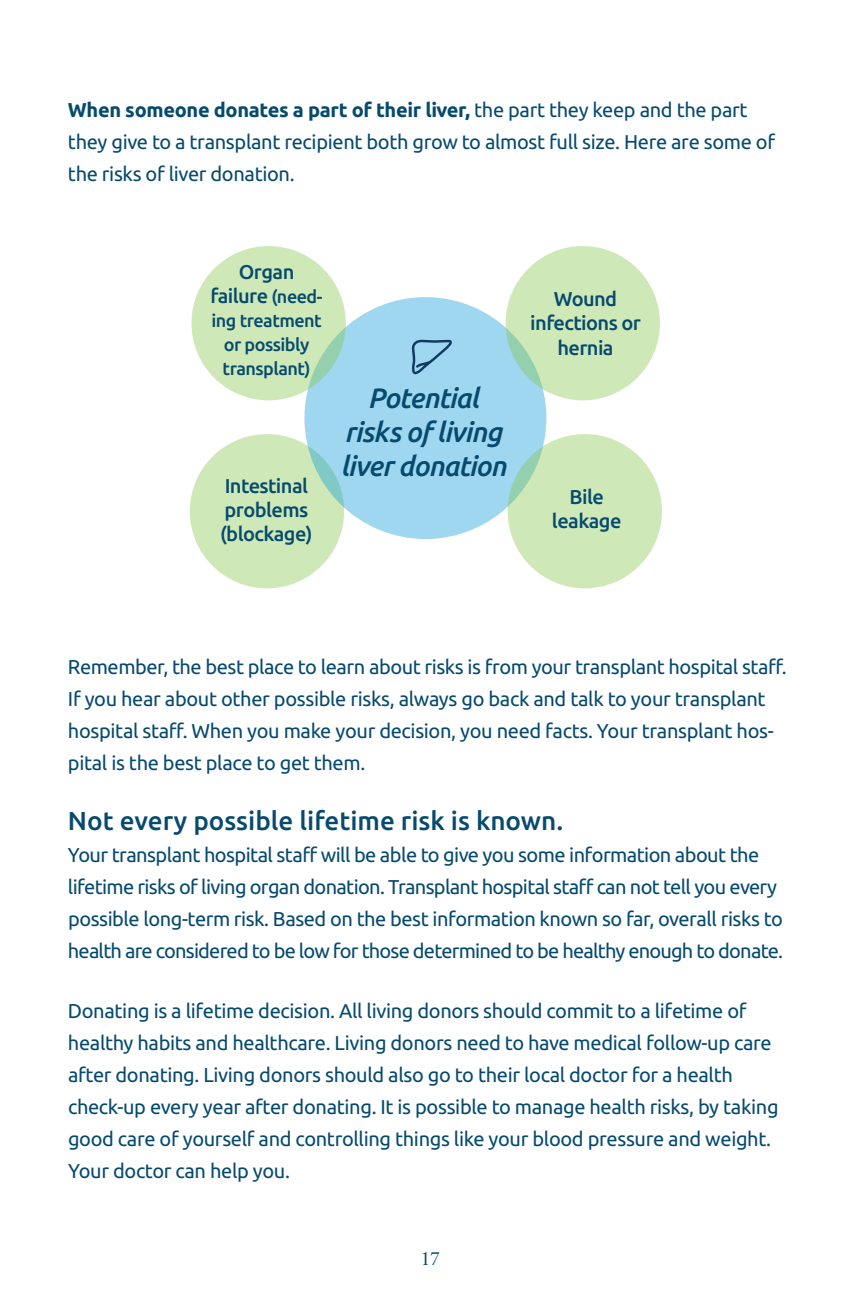
<style>
.page{position:relative;width:865px;height:1296px;background:#fff}
.page>*{position:absolute;margin:0;border:0;box-sizing:border-box;transform-origin:0 0}
.t1{font:italic 500 28px/34px "Ubuntu";letter-spacing:-.03em;color:#064a6e;text-align:center}
.t2{font:500 26px "Ubuntu";color:#064a6e}
.t3{font:20px/32px "Ubuntu";letter-spacing:-.015em;color:#064a6e}
.t4{font:20px/32px "Ubuntu";letter-spacing:-.035em;color:#064a6e}
.t5{font:500 20px/24px "Ubuntu";letter-spacing:-.03em;color:#064a6e;text-align:center}
.t6{font:20px "Crimson";color:#064a6e}
.t7{font:500 18px/24px "Ubuntu";letter-spacing:-.03em;color:#064a6e;text-align:center}
.s1{font-weight:700}
.s2{font-size:18px}
</style>
<div class="page">
<div style="left:190px;top:434px;width:154px;height:154px;background:#cee8b7;border-radius:50%"></div>
<div style="left:304px;top:297px;width:242px;height:242px;background:#9fd7f0;border-radius:50%"></div>
<div style="left:507px;top:434px;width:154px;height:154px;background:#cee8b7;border-radius:50%"></div>
<div style="left:505px;top:246px;width:154px;height:154px;background:#cee8b7;border-radius:50%"></div>
<div style="left:191px;top:246px;width:154px;height:154px;background:#cee8b7;border-radius:50%"></div>
<svg style="left:412px;top:339px;width:39px;height:35px"></svg>
<p class="t3" style="left:68px;top:93px;width:708px"><span class="s1">When someone donates a part of their liver,</span> the part they keep and the part they give to a transplant recipient both grow to almost full size. Here are some of the risks of liver donation.</p>
<p class="t5" style="left:210px;top:259px;width:114px">Organ failure <span class="s2">(need-</span></p>
<p class="t7" style="left:211px;top:308px;width:112px">ing treatment or possibly transplant)</p>
<p class="t5" style="left:220px;top:473px;width:94px;text-align:left">Intestinal problems (blockage)</p>
<p class="t1" style="left:340px;top:380px;width:167px">Potential risks of living liver donation</p>
<p class="t5" style="left:530px;top:286px;width:112px">Wound infections or hernia</p>
<p class="t5" style="left:551px;top:484px;width:71px">Bile leakage</p>
<p class="t3" style="left:68px;top:649px;width:720px">Remember, the best place to learn about risks is from your transplant hospital staff.<br>If you hear about other possible risks, always go back and talk to your transplant hospital staff. When you make your decision, you need facts. Your transplant hos&shy;pital is the best place to get them.</p>
<h3 class="t2" style="left:68px;top:803px;width:496px">Not every possible lifetime risk is known.</h3>
<p class="t4" style="left:68px;top:837px;width:716px">Your transplant hospital staff will be able to give you some information about the lifetime risks of living organ donation. Transplant hospital staff can not tell you every possible long-term risk. Based on the best information known so far, overall risks to health are considered to be low for those determined to be healthy enough to donate.</p>
<p class="t3" style="left:68px;top:993px;width:712px">Donating is a lifetime decision. All living donors should commit to a lifetime of healthy habits and healthcare. Living donors need to have medical follow-up care after donating. Living donors should also go to their local doctor for a health check-up every year after donating. It is possible to manage health risks, by taking good care of yourself and controlling things like your blood pressure and weight.<br>Your doctor can help you.</p>
<p class="t6" style="left:420px;top:1250px;width:21px">17</p>
</div>
